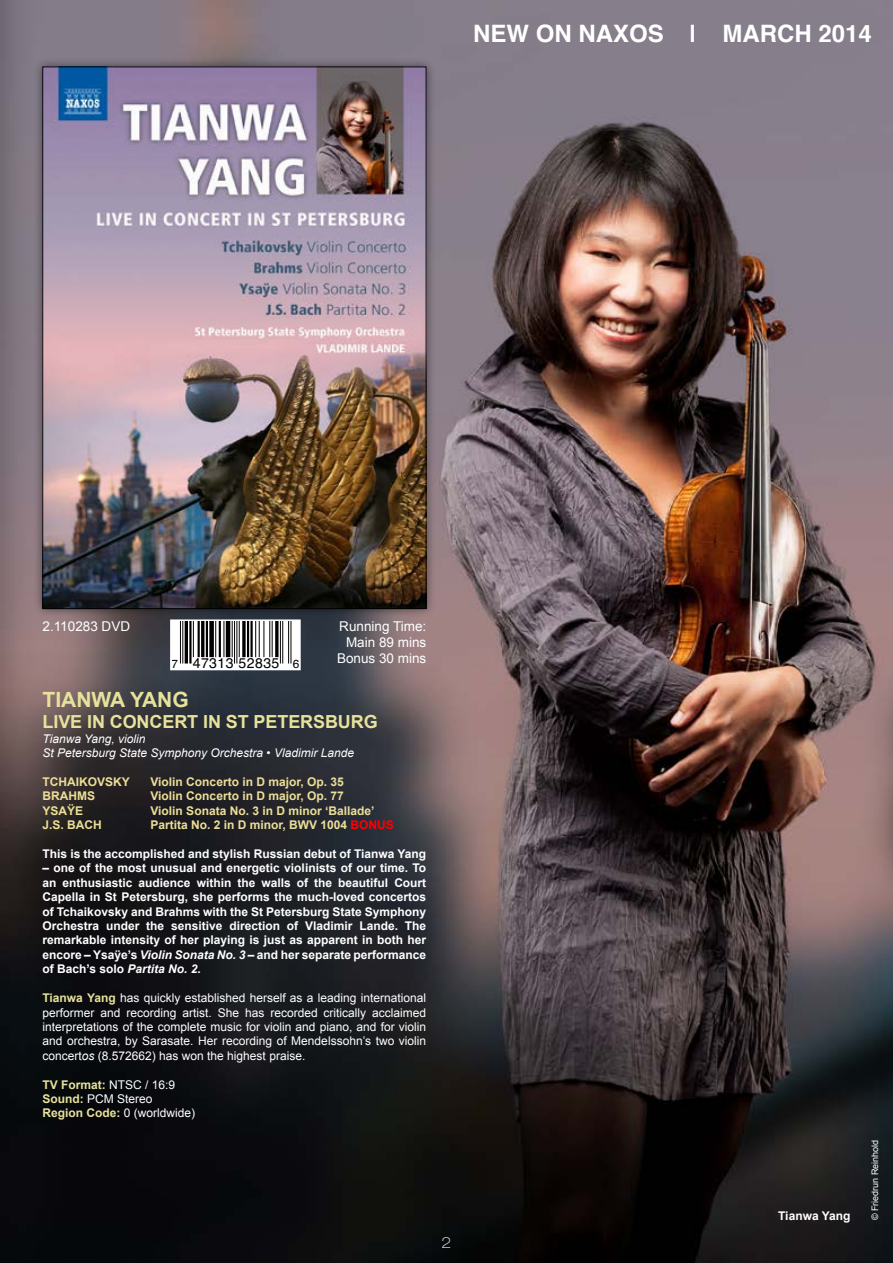
<style>
.page{position:relative;width:893px;height:1263px;background:#fff}
.page>*{position:absolute;margin:0;border:0;box-sizing:border-box;transform-origin:0 0}
.t1{font:700 24px "Helvetica";color:#fff}
.t2{font:700 21px "Arial";color:#e7e29b}
.t3{font:700 18px "Arial";letter-spacing:-.005em;color:#e7e29b}
.t4{font:100 expanded 15px "Helvetica Neue";color:#fff}
.t5{font:14.1px "Helvetica";letter-spacing:.025em;color:#000}
.t6{font:13.5px/16.2px "Arial";color:#fff;text-align:right}
.t7{font:700 12px/14.4px "Arial";color:#fff;text-align:justify}
.t8{font:12px/14.4px "Arial";color:#fff;text-align:justify}
.t9{font:700 12px "Arial";color:#ecdf98}
.t10{font:italic 12px/14.4px "Arial";color:#fff}
.t11{font:9px "Arial";color:#fff}
.s1{font-size:11.7px}
.s2{color:#f00}
.s3{font-style:italic}
.s4{font-weight:700;color:#e7e29b}
</style>
<div class="page">
<img style="left:0;top:0;width:893px;height:1263px">
<svg style="left:169px;top:619px;width:132px;height:52px"></svg>
<div style="left:33px;top:58px;width:403px;height:560px;background:#000;opacity:.5"></div>
<img style="left:45px;top:69px;width:379px;height:538px">
<h1 class="t1" style="left:473px;top:15px;width:400px">NEW ON NAXOS | MARCH 2014</h1>
<p class="t6" style="left:43px;top:618px;width:89px">2.110283 DVD</p>
<p class="t6" style="left:337px;top:618px;width:91px">Running Time:<br>Main 89 mins<br>Bonus 30 mins</p>
<p class="t5" style="left:172px;top:652px;width:129px"><span class="s1">7</span> 47313 52835 <span class="s1">6</span></p>
<h2 class="t2" style="left:43px;top:685px;width:148px">TIANWA YANG</h2>
<h3 class="t3" style="left:43px;top:710px;width:337px">LIVE IN CONCERT IN ST PETERSBURG</h3>
<p class="t10" style="left:43px;top:732px;width:313px">Tianwa Yang, violin<br>St Petersburg State Symphony Orchestra • Vladimir Lande</p>
<p class="t9" style="left:43px;top:774px;width:89px">TCHAIKOVSKY</p>
<p class="t9" style="left:151px;top:774px;width:195px">Violin Concerto in D major, Op. 35</p>
<p class="t9" style="left:43px;top:788px;width:54px">BRAHMS</p>
<p class="t9" style="left:151px;top:788px;width:195px">Violin Concerto in D major, Op. 77</p>
<p class="t9" style="left:43px;top:803px;width:42px">YSAŸE</p>
<p class="t9" style="left:151px;top:803px;width:225px">Violin Sonata No. 3 in D minor ‘Ballade’</p>
<p class="t9" style="left:43px;top:817px;width:61px">J.S. BACH</p>
<p class="t9" style="left:151px;top:817px;width:245px">Partita No. 2 in D minor, BWV 1004 <span class="s2">BONUS</span></p>
<p class="t7" style="left:43px;top:847px;width:385px">This is the accomplished and stylish Russian debut of Tianwa Yang</p>
<p class="t7" style="left:43px;top:861px;width:385px">– one of the most unusual and energetic violinists of our time. To an enthusiastic audience within the walls of the beautiful Court Capella in St Petersburg, she performs the much-loved concertos of Tchaikovsky and Brahms with the St Petersburg State Symphony Orchestra under the sensitive direction of Vladimir Lande. The remarkable intensity of her playing is just as apparent in both her encore – Ysaÿe’s <span class="s3">Violin Sonata No. 3</span> – and her separate performance of Bach’s solo <span class="s3">Partita No. 2</span>.</p>
<p class="t8" style="left:43px;top:991px;width:385px"><span class="s4">Tianwa Yang</span> has quickly established herself as a leading international performer and recording artist. She has recorded critically acclaimed interpretations of the complete music for violin and piano, and for violin and orchestra, by Sarasate. Her recording of Mendelssohn’s two violin concert<span class="s3">os</span> (8.572662) has won the highest praise.</p>
<p class="t8" style="left:43px;top:1077px;width:154px;text-align:left"><span class="s4">TV Format:</span> NTSC / 16:9<br><span class="s4">Sound:</span> PCM Stereo<br><span class="s4">Region Code:</span> 0 (worldwide)</p>
<p class="t4" style="left:442px;top:1233px;width:11px">2</p>
<p class="t7" style="left:778px;top:1209px;width:74px">Tianwa Yang</p>
<p class="t11" style="left:869px;top:1220px;width:82px;rotate:-90deg">© Friedrun Reinhold</p>
</div>
